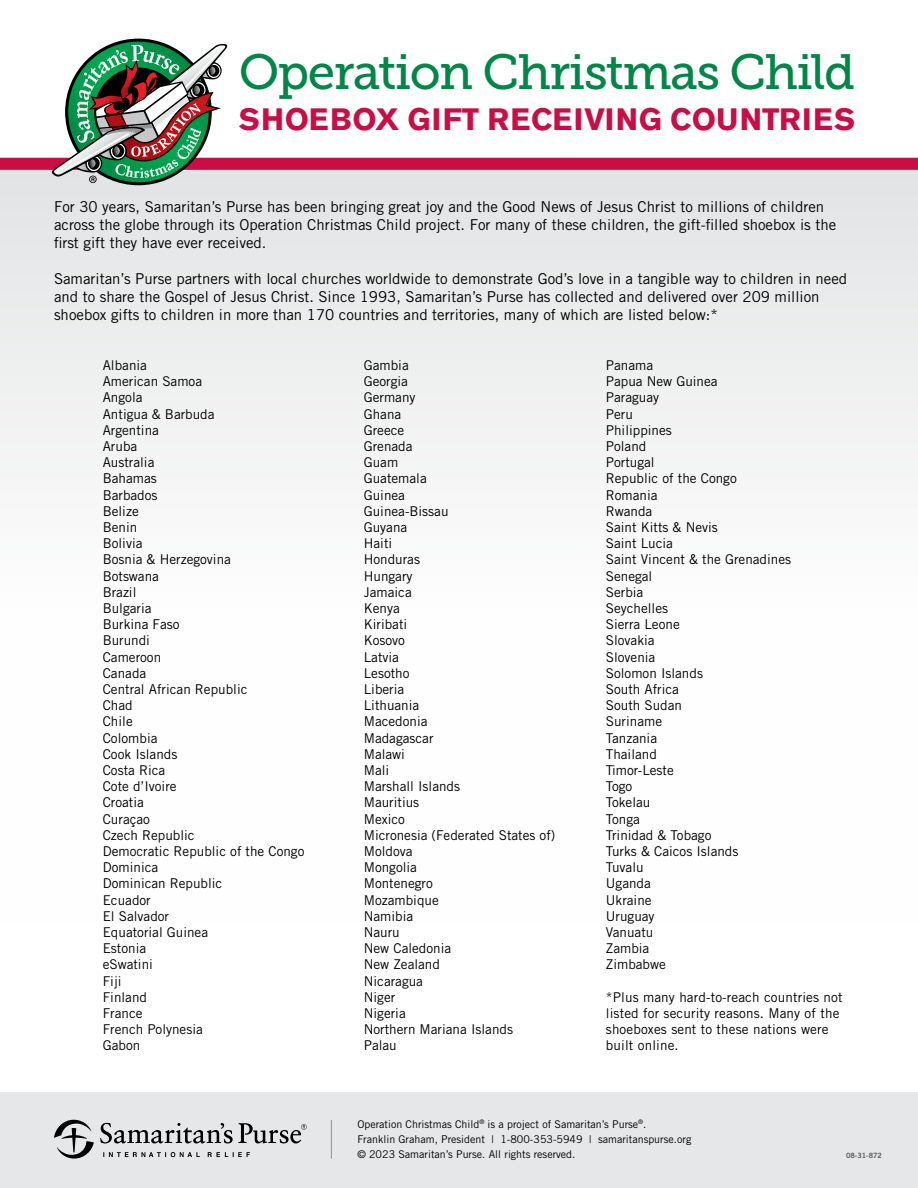
<style>
.page{position:relative;width:918px;height:1188px;background:#fff}
.page>*{position:absolute;margin:0;border:0;box-sizing:border-box;transform-origin:0 0}
.t1{font:49.35px "Museo Slab 500";letter-spacing:-.03em;color:#008747}
.t2{font:700 30.6px "Akzidenz Grotesk BE";letter-spacing:.02em;color:#ca0e45}
.t3{font:15px/18px "Trade Gothic LT Std";color:#000}
.t4{font:13.5px/16.2px "Trade Gothic LT Std";color:#000}
.t5{font:10.65px/15px "Trade Gothic LT Std";color:#000}
.t6{font:7.2px "Trade Gothic LT Std Bd 2";color:#58595b}
</style>
<div class="page">
<div style="left:0;top:157px;width:918px;height:764px;background:linear-gradient(to bottom,#e6e7e8,#fff)"></div>
<div style="left:0;top:1092px;width:918px;height:96px;background:#e6e7e8"></div>
<hr style="left:331px;top:1120px;width:1px;height:39px;background:#939598">
<svg style="left:103px;top:1152px;width:147px;height:5px"></svg>
<svg style="left:54px;top:1120px;width:40px;height:39px"></svg>
<svg style="left:100px;top:1123px;width:207px;height:20px"></svg>
<div style="left:0;top:158px;width:918px;height:12px;background:#ca0e45"></div>
<svg style="left:52px;top:44px;width:175px;height:139px"></svg>
<h1 class="t1" style="left:239px;top:45px;width:618px">Operation Christmas Child</h1>
<h2 class="t2" style="left:239px;top:101px;width:618px">SHOEBOX GIFT RECEIVING COUNTRIES</h2>
<p class="t3" style="left:54px;top:197px;width:784px">For 30 years, Samaritan’s Purse has been bringing great joy and the Good News of Jesus Christ to millions of children across the globe through its Operation Christmas Child project. For many of these children, the gift-filled shoebox is the first gift they have ever received.</p>
<p class="t3" style="left:54px;top:269px;width:795px">Samaritan’s Purse partners with local churches worldwide to demonstrate God’s love in a tangible way to children in need and to share the Gospel of Jesus Christ. Since 1993, Samaritan’s Purse has collected and delivered over 209 million shoebox gifts to children in more than 170 countries and territories, many of which are listed below:*</p>
<p class="t4" style="left:103px;top:357px;width:203px">Albania<br>American Samoa<br>Angola<br>Antigua &amp; Barbuda<br>Argentina<br>Aruba<br>Australia<br>Bahamas<br>Barbados<br>Belize<br>Benin<br>Bolivia<br>Bosnia &amp; Herzegovina<br>Botswana<br>Brazil<br>Bulgaria<br>Burkina Faso<br>Burundi<br>Cameroon<br>Canada<br>Central African Republic<br>Chad<br>Chile<br>Colombia<br>Cook Islands<br>Costa Rica<br>Cote d’Ivoire<br>Croatia<br>Curaçao<br>Czech Republic<br>Democratic Republic of the Congo<br>Dominica<br>Dominican Republic<br>Ecuador<br>El Salvador<br>Equatorial Guinea<br>Estonia<br>eSwatini<br>Fiji<br>Finland<br>France<br>French Polynesia<br>Gabon</p>
<p class="t4" style="left:364px;top:357px;width:193px">Gambia<br>Georgia<br>Germany<br>Ghana<br>Greece<br>Grenada<br>Guam<br>Guatemala<br>Guinea<br>Guinea-Bissau<br>Guyana<br>Haiti<br>Honduras<br>Hungary<br>Jamaica<br>Kenya<br>Kiribati<br>Kosovo<br>Latvia<br>Lesotho<br>Liberia<br>Lithuania<br>Macedonia<br>Madagascar<br>Malawi<br>Mali<br>Marshall Islands<br>Mauritius<br>Mexico<br>Micronesia (Federated States of)<br>Moldova<br>Mongolia<br>Montenegro<br>Mozambique<br>Namibia<br>Nauru<br>New Caledonia<br>New Zealand<br>Nicaragua<br>Niger<br>Nigeria<br>Northern Mariana Islands<br>Palau</p>
<p class="t4" style="left:606px;top:357px;width:187px">Panama<br>Papua New Guinea<br>Paraguay<br>Peru<br>Philippines<br>Poland<br>Portugal<br>Republic of the Congo<br>Romania<br>Rwanda<br>Saint Kitts &amp; Nevis<br>Saint Lucia<br>Saint Vincent &amp; the Grenadines<br>Senegal<br>Serbia<br>Seychelles<br>Sierra Leone<br>Slovakia<br>Slovenia<br>Solomon Islands<br>South Africa<br>South Sudan<br>Suriname<br>Tanzania<br>Thailand<br>Timor-Leste<br>Togo<br>Tokelau<br>Tonga<br>Trinidad &amp; Tobago<br>Turks &amp; Caicos Islands<br>Tuvalu<br>Uganda<br>Ukraine<br>Uruguay<br>Vanuatu<br>Zambia<br>Zimbabwe</p>
<p class="t4" style="left:606px;top:989px;width:238px">*Plus many hard-to-reach countries not listed for security reasons. Many of the shoeboxes sent to these nations were built online.</p>
<p class="t5" style="left:357px;top:1116px;width:335px">Operation Christmas Child<sup>®</sup> is a project of Samaritan’s Purse<sup>®</sup>.<br>Franklin Graham, President | 1-800-353-5949 | samaritanspurse.org © 2023 Samaritan’s Purse. All rights reserved.</p>
<p class="t6" style="left:846px;top:1151px;width:37px">08-31-872</p>
</div>
